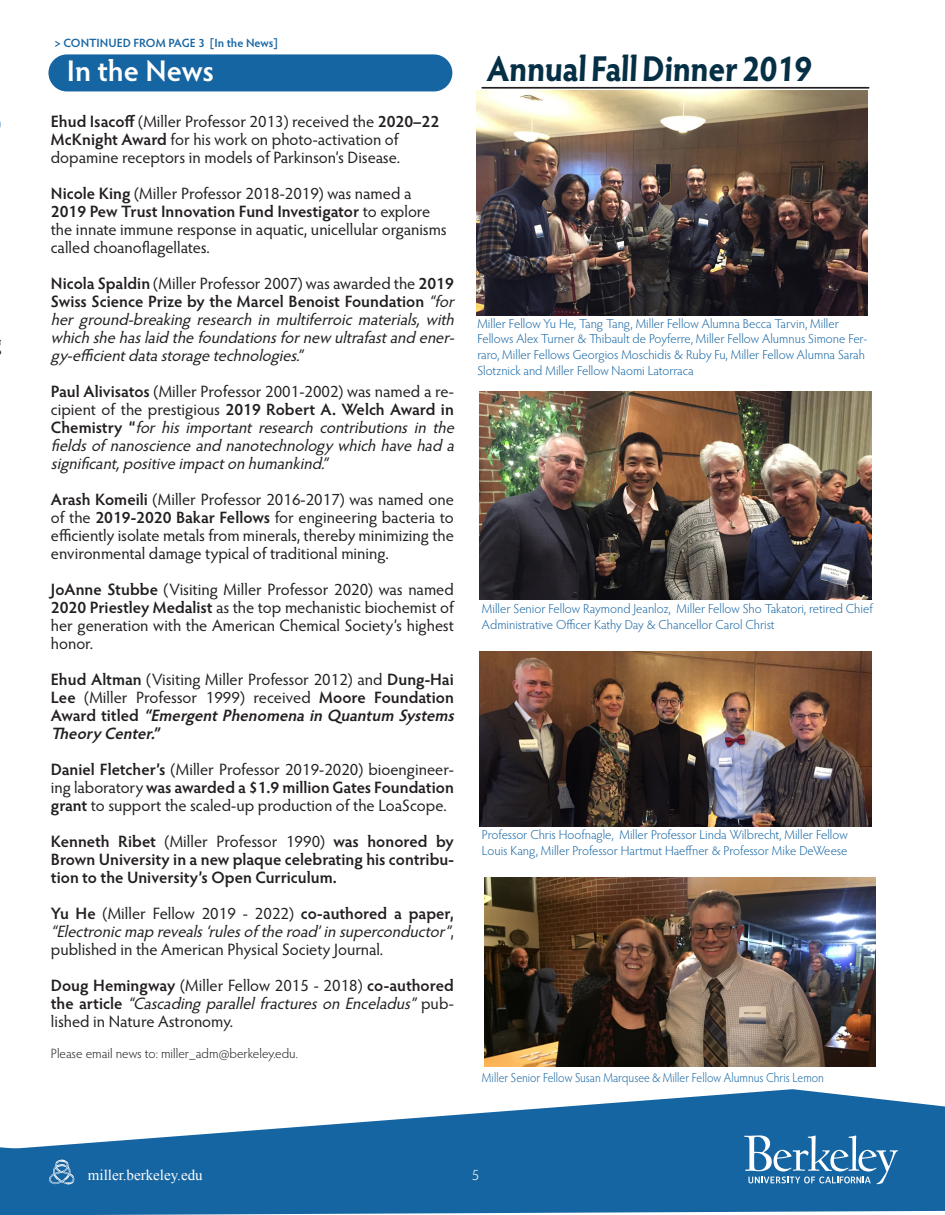
<style>
.page{position:relative;width:945px;height:1215px;background:#fff}
.page>*{position:absolute;margin:0;border:0;box-sizing:border-box;transform-origin:0 0}
.t1{font:700 36px "Hypatia Sans Pro";color:#052f45;scale:.9 1}
.t2{font:600 30px "Hypatia Sans Pro";letter-spacing:-.005em;color:#fff}
.t3{font:16.5px/18px "Hypatia Sans Pro";color:#231f20;text-align:justify}
.t4{font:italic 16.5px/18px "Hypatia Sans Pro";color:#231f20}
.t5{font:600 16.5px/18px "Hypatia Sans Pro";color:#231f20;text-align:justify}
.t6{font:15px "Times New Roman";color:#fff}
.t7{font:300 15px "Hypatia Sans Pro";color:#fff}
.t8{font:300 13.5px "Hypatia Sans Pro";color:#231f20}
.t9{font:300 13.05px/15.9px "Hypatia Sans Pro";color:#1665a3}
.t10{font:300 13.05px "Hypatia Sans Pro";color:#1665a3;scale:.92 1}
.t11{font:600 12px "Hypatia Sans Pro";letter-spacing:-.005em;color:#1665a3}
.s1{font-weight:600}
.s2{font-weight:600;font-style:normal}
.s3{font-style:normal}
.s4{font-weight:600;font-style:italic}
.s5{font-weight:400}
.s6{font-style:italic}
</style>
<div class="page">
<svg style="left:0;top:1089px;width:945px;height:126px;fill:#1665a3"></svg>
<svg style="left:49px;top:1160px;width:26px;height:25px"></svg>
<svg style="left:744px;top:1135px;width:154px;height:49px;background:#4b88b8"></svg>
<div style="left:48px;top:54px;width:404px;height:37px;background:#1665a3;border-radius:19px"></div>
<hr style="left:482px;top:87px;width:387px;height:2px;background:#231f20">
<img style="left:480px;top:392px;width:391px;height:207px">
<img style="left:476px;top:91px;width:392px;height:224px">
<img style="left:484px;top:878px;width:392px;height:189px">
<img style="left:480px;top:651px;width:391px;height:176px">
<p class="t11" style="left:54px;top:35px;width:225px">&gt; CONTINUED FROM PAGE 3 [In the News]</p>
<p class="t2" style="left:67px;top:50px;width:149px">In the News</p>
<p class="t3" style="left:51px;top:112px;width:390px;text-align:left"><span class="s1">Ehud Isacoff</span> (Miller Professor 2013) received the <span class="s1">2020–22<br>McKnight Award</span> for his work on photo-activation of dopamine receptors in models of Parkinson’s Disease.</p>
<p class="t3" style="left:51px;top:184px;width:397px;text-align:left"><span class="s1">Nicole King</span> (Miller Professor 2018-2019) was named a <span class="s1">2019 Pew Trust Innovation Fund Investigator</span> to explore the innate immune response in aquatic, unicellular organisms called choanoflagellates.</p>
<p class="t4" style="left:51px;top:274px;width:409px"><span class="s2">Nicola Spaldin</span> <span class="s3">(Miller Professor 2007) was awarded the</span> <span class="s2">2019<br>Swiss Science Prize by the Marcel Benoist Foundation</span> “for her ground-breaking research in multiferroic materials, with whichshehaslaid thefoundationsfornew ultrafastand ener&shy;gy-efficientdatastoragetechnologies.”</p>
<p class="t4" style="left:51px;top:382px;width:409px"><span class="s2">Paul Alivisatos</span> <span class="s3">(Miller Professor 2001-2002) was named a re&shy;cipient of the prestigious</span> <span class="s2">2019 Robert A. Welch Award in C h e m i s t r y “</span> for his important research contributions in the fieldsofnanoscienceand nanotechnology whichhavehad a significant,positiveimpactonhumankind.”</p>
<p class="t3" style="left:51px;top:490px;width:404px"><span class="s1">Arash Komeili</span> (Miller Professor 2016-2017) was named one of the <span class="s1">2019-2020 Bakar Fellows</span> for engineering bacteria to efficiently isolate metals from minerals, thereby minimizing the environmental damage typical of traditional mining.</p>
<p class="t3" style="left:51px;top:580px;width:404px"><span class="s1">JoAnne Stubbe</span> (Visiting Miller Professor 2020) was named <span class="s1">2020 Priestley Medalist</span> as the top mechanistic biochemist of her generation with the American Chemical Society’s highest honor.</p>
<p class="t3" style="left:51px;top:670px;width:409px;text-align:left"><span class="s1">Ehud Altman</span> (Visiting Miller Professor 2012) and <span class="s1">Dung-Hai Lee</span> (Miller Professor 1999) received <span class="s1">Moore Foundation Aw a r d t i t l e d</span> <span class="s4">“EmergentPhenomenain Quantum Systems Theory Center.”</span></p>
<p class="t3" style="left:51px;top:760px;width:404px"><span class="s1">Daniel Fletcher’s</span> (Miller Professor 2019-2020) bioengineer&shy;ing laboratory <span class="s1">was awarded a $1.9 million Gates Foundation grant</span> to support the scaled-up production of the LoaScope.</p>
<p class="t5" style="left:51px;top:832px;width:404px">Kenneth Ribet <span class="s5">(Miller Professor 1990)</span> was honored by Brown University in a new plaque celebrating his contribu&shy;tion to the University’s Open Curriculum.</p>
<p class="t3" style="left:51px;top:904px;width:406px"><span class="s1">Yu He</span> (Miller Fellow 2019 - 2022) <span class="s1">co-authored a paper, </span><span class="s6">“Electronicmap reveals‘rulesoftheroad’insuperconductor”</span>, published in the American Physical Society Journal.</p>
<p class="t3" style="left:51px;top:976px;width:404px"><span class="s1">Doug Hemingway</span> (Miller Fellow 2015 - 2018) <span class="s1">co-authored t h e a r t i c l e</span> <span class="s6">“CascadingparallelfracturesonEnceladus”</span> p u b - lished in Nature Astronomy.</p>
<p class="t8" style="left:51px;top:1045px;width:249px">Please email news to: miller_adm@berkeley.edu.</p>
<p class="t1" style="left:486px;top:43px;width:366px">Annual Fall Dinner 2019</p>
<p class="t9" style="left:477px;top:315px;width:391px">Miller Fellow Yu He, Tang Tang, Miller Fellow Alumna Becca Tarvin, Miller Fellows Alex Turner &amp; Thibault de Poyferre, Miller Fellow Alumnus Simone Fer&shy;raro, Miller Fellows Georgios Moschidis &amp; Ruby Fu, Miller Fellow Alumna Sarah Slotznick and Miller Fellow Naomi Latorraca</p>
<p class="t9" style="left:482px;top:601px;width:392px">Miller Senior Fellow Raymond Jeanloz, Miller Fellow Sho Takatori, retired Chief<br>Administrative Officer Kathy Day &amp; Chancellor Carol Christ</p>
<p class="t9" style="left:482px;top:827px;width:367px">Professor Chris Hoofnagle, Miller Professor Linda Wilbrecht, Miller Fellow<br>Louis Kang, Miller Professor Hartmut Haeffner &amp; Professor Mike DeWeese</p>
<p class="t10" style="left:482px;top:1069px;width:373px">Miller Senior Fellow Susan Marqusee &amp; Miller Fellow Alumnus Chris Lemon</p>
<p class="t6" style="left:88px;top:1165px;width:116px">miller.berkeley.edu</p>
<p class="t7" style="left:472px;top:1165px;width:9px">5</p>
</div>
